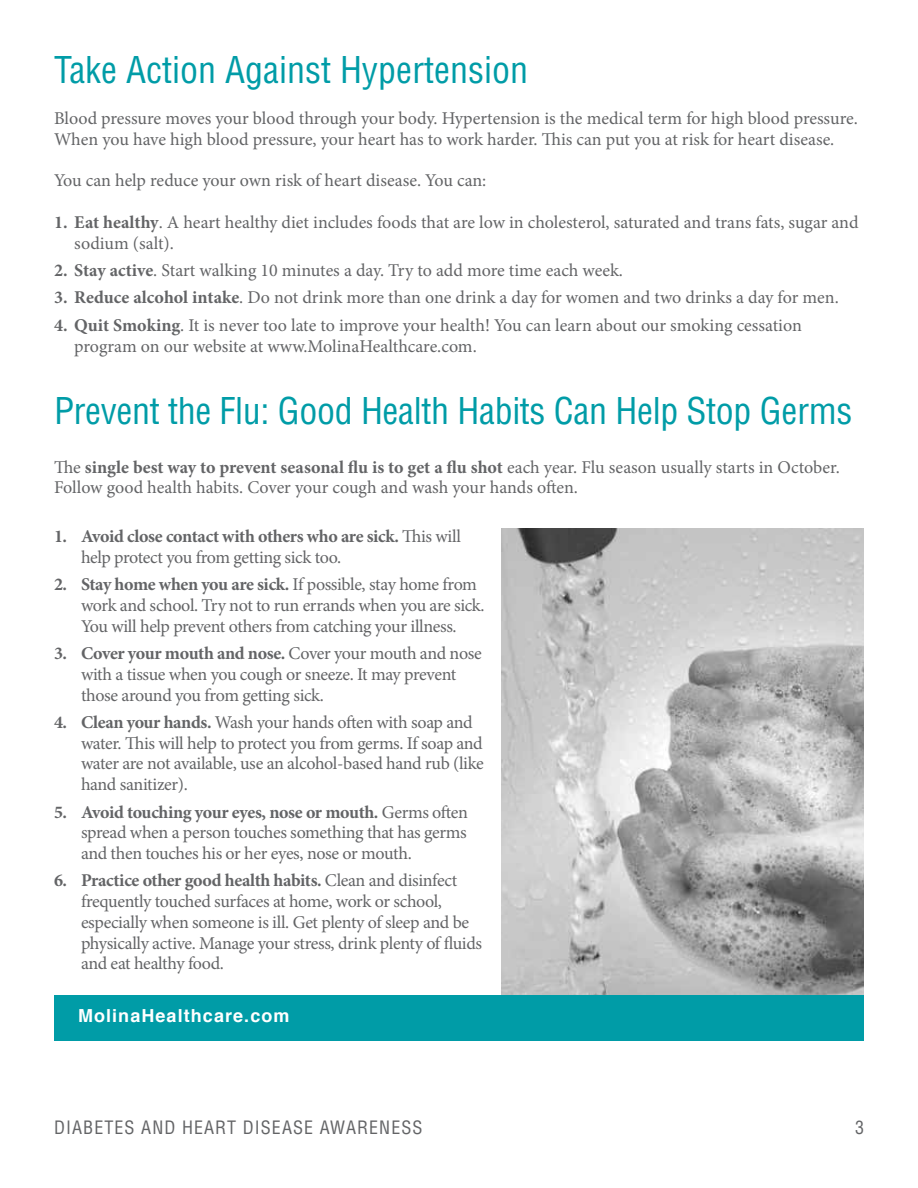
<style>
.page{position:relative;width:918px;height:1188px;background:#fff}
.page>*{position:absolute;margin:0;border:0;box-sizing:border-box;transform-origin:0 0}
.t1{font:condensed 36px "Helvetica";letter-spacing:-.01em;color:#009ca7}
.t2{font:18px/20.7px "Minion Pro";letter-spacing:-.015em;color:#636466}
.t3{font:condensed 18px "Helvetica";letter-spacing:.06em;color:#636466}
.t4{font:700 18px "Helvetica";letter-spacing:.06em;color:#fff}
.t5{font:18px "Helvetica CY Bold";letter-spacing:.06em;color:#fff}
.s1{font-weight:700}
</style>
<div class="page">
<img style="left:501px;top:528px;width:363px;height:467px">
<div style="left:54px;top:995px;width:810px;height:46px;background:#009ca7"></div>
<h1 class="t1" style="left:54px;top:48px;width:476px">Take Action Against Hypertension</h1>
<p class="t2" style="left:54px;top:108px;width:805px">Blood pressure moves your blood through your body. Hypertension is the medical term for high blood pressure.<br>When you have high blood pressure, your heart has to work harder. This can put you at risk for heart disease.</p>
<p class="t2" style="left:54px;top:170px;width:434px">You can help reduce your own risk of heart disease. You can:</p>
<p class="t2" style="left:74px;top:212px;width:786px;text-indent:-20px"><span class="s1">1. Eat healthy</span>. A heart healthy diet includes foods that are low in cholesterol, saturated and trans fats, sugar and sodium (salt).</p>
<p class="t2" style="left:54px;top:260px;width:571px"><span class="s1">2. Stay active</span>. Start walking 10 minutes a day. Try to add more time each week.</p>
<p class="t2" style="left:54px;top:287px;width:786px"><span class="s1">3. Reduce alcohol intake</span>. Do not drink more than one drink a day for women and two drinks a day for men.</p>
<p class="t2" style="left:74px;top:315px;width:729px;text-indent:-20px"><span class="s1">4. Quit Smoking</span>. It is never too late to improve your health! You can learn about our smoking cessation program on our website at www.MolinaHealthcare.com.</p>
<h1 class="t1" style="left:54px;top:388px;width:800px">Prevent the Flu: Good Health Habits Can Help Stop Germs</h1>
<p class="t2" style="left:54px;top:457px;width:787px">The <span class="s1">single best way to prevent seasonal flu is to get a flu shot</span> each year. Flu season usually starts in October.<br>Follow good health habits. Cover your cough and wash your hands often.</p>
<p class="t2" style="left:81px;top:526px;width:381px;text-indent:-27px"><span class="s1">1. Avoid close contact with others who are sick.</span> This will help protect you from getting sick too.</p>
<p class="t2" style="left:81px;top:574px;width:405px;text-indent:-27px"><span class="s1">2. Stay home when you are sick.</span> If possible, stay home from work and school. Try not to run errands when you are sick.<br>You will help prevent others from catching your illness.</p>
<p class="t2" style="left:81px;top:643px;width:402px;text-indent:-27px"><span class="s1">3. Cover your mouth and nose.</span> Cover your mouth and nose with a tissue when you cough or sneeze. It may prevent those around you from getting sick.</p>
<p class="t2" style="left:81px;top:712px;width:404px;text-indent:-27px"><span class="s1">4. Clean your hands.</span> Wash your hands often with soap and water. This will help to protect you from germs. If soap and water are not available, use an alcohol-based hand rub (like hand sanitizer).</p>
<p class="t2" style="left:81px;top:802px;width:389px;text-align:justify;text-indent:-27px"><span class="s1">5. Avoid touching your eyes, nose or mouth.</span> Germs often spread when a person touches something that has germs and then touches his or her eyes, nose or mouth.</p>
<p class="t2" style="left:81px;top:870px;width:403px;text-indent:-27px"><span class="s1">6. Practice other good health habits.</span> Clean and disinfect frequently touched surfaces at home, work or school, especially when someone is ill. Get plenty of sleep and be physically active. Manage your stress, drink plenty of fluids and eat healthy food.</p>
<p class="t5" style="left:91px;top:1004px;width:166px">olinaHealthcare.com</p>
<p class="t4" style="left:78px;top:1001px;width:213px">MolinaHealthcare.com</p>
<p class="t3" style="left:54px;top:1116px;width:370px">DIABETES AND HEART DISEASE AWARENESS</p>
<p class="t3" style="left:855px;top:1116px;width:10px">3</p>
</div>
